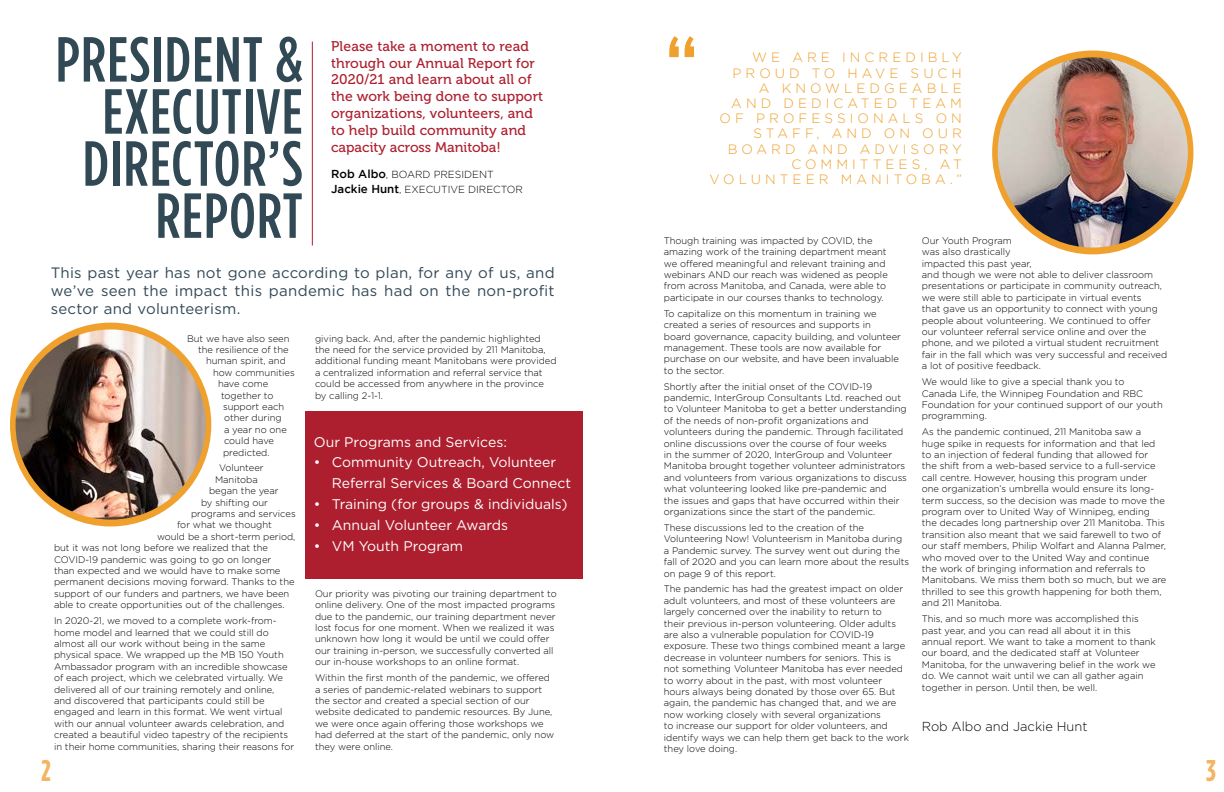
<style>
.page{position:relative;width:1224px;height:792px;background:#fff}
.page>*{position:absolute;margin:0;border:0;box-sizing:border-box;transform-origin:0 0}
.t1{font:700 76.9px "Century Gothic Pro";color:#efa02d}
.t2{font:500 63.5px/52.1px "Gotham Condensed";letter-spacing:.02em;color:#314855;text-align:right}
.t3{font:700 30px "Gotham Condensed";color:#f3b562}
.t4{font:15px/18px "Gotham";letter-spacing:.02em;color:#314855;text-align:justify}
.t5{font:14px/16.8px "Museo 500";letter-spacing:.01em;color:#ad1f2e}
.t6{font:14px/20.8px "Gotham";color:#fff}
.t7{font:300 13.5px/15.2px "Gotham";letter-spacing:.3em;color:#efa02d;text-align:right}
.t8{font:300 13px "Gotham";color:#000}
.t9{font:300 10.2px/15.1px "Gotham";color:#000}
.t10{font:300 9.5px/11.4px "Gotham";color:#000}
.s1{font-weight:500;font-size:11.5px}
</style>
<div class="page">
<div style="left:305px;top:411px;width:278px;height:167px;background:#ad1f2e"></div>
<hr style="left:312px;top:42px;width:1px;height:204px;background:#ad1f2e">
<div style="left:10px;top:323px;width:201px;height:203px;background:#efa02d;border-radius:50%"></div>
<img style="left:16px;top:329px;width:190px;height:191px;border-radius:95px">
<div style="left:992px;top:51px;width:201px;height:203px;background:#efa02d;border-radius:50%"></div>
<img style="left:998px;top:57px;width:190px;height:191px;border-radius:95px">
<h2 class="t2" style="left:56px;top:32px;width:248px">PRESIDENT &amp;<br>EXECUTIVE<br>DIRECTOR’S<br>REPORT</h2>
<h3 class="t5" style="left:331px;top:38px;width:214px">Please take a moment to read through our Annual Report for<br>2020/21 and learn about all of the work being done to support organizations, volunteers, and to help build community and capacity across Manitoba!</h3>
<p class="t9" style="left:331px;top:166px;width:193px"><span class="s1">Rob Albo</span>, BOARD PRESIDENT<br><span class="s1">Jackie Hunt</span>, EXECUTIVE DIRECTOR</p>
<h3 class="t4" style="left:51px;top:264px;width:506px">This past year has not gone according to plan, for any of us, and we’ve seen the impact this pandemic has had on the non-profit sector and volunteerism.</h3>
<p class="t10" style="left:187px;top:332px;width:104px">But we have also seen</p>
<p class="t10" style="left:198px;top:344px;width:92px">the resilience of the</p>
<p class="t10" style="left:206px;top:355px;width:81px">human spirit, and</p>
<p class="t10" style="left:213px;top:367px;width:83px">how communities</p>
<p class="t10" style="left:218px;top:378px;width:52px">have come</p>
<p class="t10" style="left:221px;top:389px;width:54px">together to</p>
<p class="t10" style="left:223px;top:401px;width:63px">support each</p>
<p class="t10" style="left:224px;top:412px;width:59px">other during</p>
<p class="t10" style="left:224px;top:424px;width:64px">a year no one</p>
<p class="t10" style="left:224px;top:435px;width:52px">could have</p>
<p class="t10" style="left:223px;top:446px;width:48px">predicted.</p>
<p class="t10" style="left:219px;top:462px;width:46px">Volunteer</p>
<p class="t10" style="left:215px;top:474px;width:44px">Manitoba</p>
<p class="t10" style="left:209px;top:485px;width:71px">began the year</p>
<p class="t10" style="left:201px;top:496px;width:68px">by shifting our</p>
<p class="t10" style="left:191px;top:508px;width:106px">programs and services</p>
<p class="t10" style="left:177px;top:519px;width:96px">for what we thought</p>
<p class="t10" style="left:157px;top:531px;width:140px">would be a short-term period,</p>
<p class="t10" style="left:54px;top:542px;width:216px">but it was not long before we realized that the</p>
<p class="t10" style="left:54px;top:553px;width:219px">COVID-19 pandemic was going to go on longer</p>
<p class="t10" style="left:54px;top:565px;width:228px">than expected and we would have to make some</p>
<p class="t10" style="left:54px;top:576px;width:242px">permanent decisions moving forward. Thanks to the</p>
<p class="t10" style="left:54px;top:588px;width:237px">support of our funders and partners, we have been</p>
<p class="t10" style="left:54px;top:599px;width:232px">able to create opportunities out of the challenges.</p>
<p class="t10" style="left:54px;top:615px;width:242px">In 2020-21, we moved to a complete work-from&shy;home model and learned that we could still do almost all our work without being in the same physical space. We wrapped up the MB 150 Youth Ambassador program with an incredible showcase of each project, which we celebrated virtually. We delivered all of our training remotely and online,<br>and discovered that participants could still be engaged and learn in this format. We went virtual with our annual volunteer awards celebration, and created a beautiful video tapestry of the recipients in their home communities, sharing their reasons for</p>
<p class="t10" style="left:315px;top:332px;width:243px">giving back. And, after the pandemic highlighted the need for the service provided by 211 Manitoba, additional funding meant Manitobans were provided a centralized information and referral service that could be accessed from anywhere in the province by calling 2-1-1.</p>
<h3 class="t6" style="left:314px;top:431px;width:195px">Our Programs and Services:</h3>
<h3 class="t6" style="left:332px;top:452px;width:241px;text-indent:-18px">• Community Outreach, Volunteer<br>Referral Services &amp; Board Connect</h3>
<h3 class="t6" style="left:314px;top:493px;width:255px">• Training (for groups &amp; individuals)</h3>
<h3 class="t6" style="left:314px;top:514px;width:196px">• Annual Volunteer Awards</h3>
<h3 class="t6" style="left:314px;top:535px;width:151px">• VM Youth Program</h3>
<p class="t10" style="left:315px;top:588px;width:243px">Our priority was pivoting our training department to online delivery. One of the most impacted programs due to the pandemic, our training department never lost focus for one moment. When we realized it was unknown how long it would be until we could offer our training in-person, we successfully converted all our in-house workshops to an online format.</p>
<p class="t10" style="left:315px;top:672px;width:241px">Within the first month of the pandemic, we offered a series of pandemic-related webinars to support the sector and created a special section of our website dedicated to pandemic resources. By June, we were once again offering those workshops we had deferred at the start of the pandemic, only now they were online.</p>
<h1 class="t1" style="left:663px;top:17px;width:38px">“</h1>
<h3 class="t7" style="left:710px;top:50px;width:254px">WE ARE INCREDIBLY<br>PROUD TO HAVE SUCH<br>A KNOWLEDGEABLE<br>AND DEDICATED TEAM<br>OF PROFESSIONALS ON<br>STAFF, AND ON OUR<br>BOARD AND ADVISORY<br>COMMITTEES, AT<br>VOLUNTEER MANITOBA.”</h3>
<p class="t10" style="left:664px;top:235px;width:225px">Though training was impacted by COVID, the amazing work of the training department meant we offered meaningful and relevant training and webinars AND our reach was widened as people from across Manitoba, and Canada, were able to participate in our courses thanks to technology.</p>
<p class="t10" style="left:664px;top:308px;width:239px">To capitalize on this momentum in training we created a series of resources and supports in<br>board governance, capacity building, and volunteer management. These tools are now available for purchase on our website, and have been invaluable to the sector.</p>
<p class="t10" style="left:664px;top:380px;width:245px">Shortly after the initial onset of the COVID-19 pandemic, InterGroup Consultants Ltd. reached out to Volunteer Manitoba to get a better understanding of the needs of non-profit organizations and volunteers during the pandemic. Through facilitated online discussions over the course of four weeks<br>in the summer of 2020, InterGroup and Volunteer Manitoba brought together volunteer administrators and volunteers from various organizations to discuss what volunteering looked like pre-pandemic and<br>the issues and gaps that have occurred within their organizations since the start of the pandemic.</p>
<p class="t10" style="left:664px;top:522px;width:247px">These discussions led to the creation of the Volunteering Now! Volunteerism in Manitoba during a Pandemic survey. The survey went out during the fall of 2020 and you can learn more about the results on page 9 of this report.</p>
<p class="t10" style="left:664px;top:583px;width:247px">The pandemic has had the greatest impact on older adult volunteers, and most of these volunteers are largely concerned over the inability to return to<br>their previous in-person volunteering. Older adults are also a vulnerable population for COVID-19 exposure. These two things combined meant a large decrease in volunteer numbers for seniors. This is not something Volunteer Manitoba has ever needed to worry about in the past, with most volunteer hours always being donated by those over 65. But again, the pandemic has changed that, and we are now working closely with several organizations<br>to increase our support for older volunteers, and identify ways we can help them get back to the work they love doing.</p>
<p class="t10" style="left:922px;top:235px;width:247px">Our Youth Program<br>was also drastically<br>impacted this past year,<br>and though we were not able to deliver classroom presentations or participate in community outreach, we were still able to participate in virtual events<br>that gave us an opportunity to connect with young people about volunteering. We continued to offer our volunteer referral service online and over the phone, and we piloted a virtual student recruitment fair in the fall which was very successful and received a lot of positive feedback.</p>
<p class="t10" style="left:922px;top:376px;width:242px">We would like to give a special thank you to<br>Canada Life, the Winnipeg Foundation and RBC Foundation for your continued support of our youth programming.</p>
<p class="t10" style="left:922px;top:426px;width:246px">As the pandemic continued, 211 Manitoba saw a huge spike in requests for information and that led to an injection of federal funding that allowed for<br>the shift from a web-based service to a full-service call centre. However, housing this program under one organization’s umbrella would ensure its long&shy;term success, so the decision was made to move the program over to United Way of Winnipeg, ending the decades long partnership over 211 Manitoba. This transition also meant that we said farewell to two of our staff members, Philip Wolfart and Alanna Palmer, who moved over to the United Way and continue the work of bringing information and referrals to Manitobans. We miss them both so much, but we are thrilled to see this growth happening for both them, and 211 Manitoba.</p>
<p class="t10" style="left:922px;top:613px;width:236px">This, and so much more was accomplished this past year, and you can read all about it in this annual report. We want to take a moment to thank our board, and the dedicated staff at Volunteer Manitoba, for the unwavering belief in the work we do. We cannot wait until we can all gather again together in person. Until then, be well.</p>
<h3 class="t8" style="left:922px;top:719px;width:167px">Rob Albo and Jackie Hunt</h3>
<h3 class="t3" style="left:41px;top:753px;width:11px">2</h3>
<h3 class="t3" style="left:1206px;top:753px;width:11px">3</h3>
</div>
